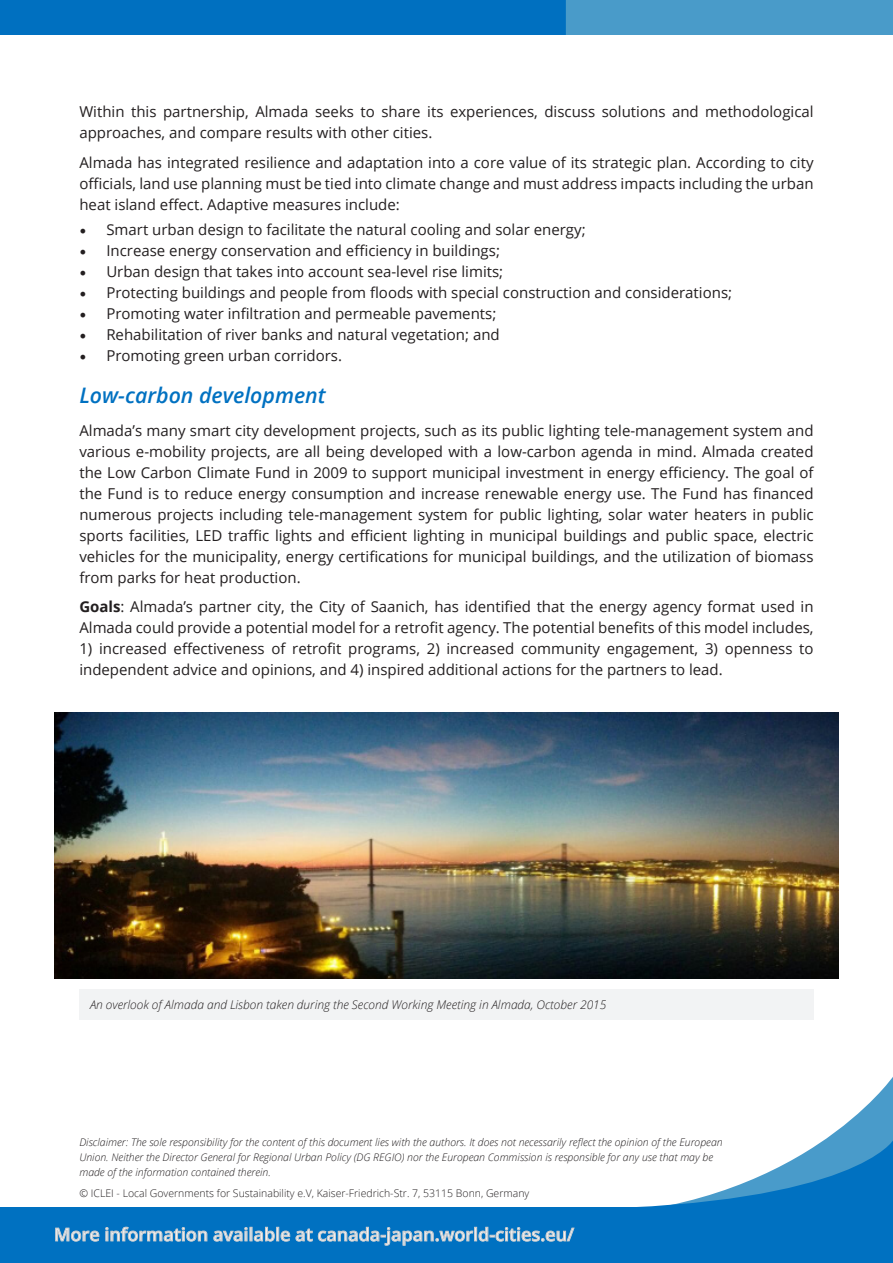
<style>
.page{position:relative;width:893px;height:1263px;background:#fff}
.page>*{position:absolute;margin:0;border:0;box-sizing:border-box;transform-origin:0 0}
.t1{font:italic 600 21.3px "Open Sans";color:#0071c1}
.t2{font:600 18px "Open Sans";color:#f2f3f4}
.t3{font:15px/21px "Open Sans";color:#231f20}
.Box_Text{font:italic 300 12px "Open Sans";color:#231f20}
.t4{font:italic 300 10.5px/15px "Open Sans";color:#231f20}
.t5{font:300 10.5px "Open Sans";color:#231f20}
.s1{font-family:"Minion Pro";font-size:18px}
.s2{font-weight:700}
</style>
<div class="page">
<div style="left:0;top:1208px;width:893px;height:55px;background:#0071c1"></div>
<svg style="left:56px;top:1228px;width:43px;height:13px"></svg>
<svg style="left:106px;top:1227px;width:101px;height:14px"></svg>
<svg style="left:214px;top:1227px;width:76px;height:14px"></svg>
<svg style="left:296px;top:1229px;width:16px;height:12px"></svg>
<svg style="left:318px;top:1227px;width:155px;height:18px"></svg>
<div style="left:474px;top:1227px;width:3px;height:14px;border:1px solid #cbccce"></div>
<svg style="left:479px;top:1227px;width:95px;height:14px"></svg>
<svg style="left:572px;top:1077px;width:321px;height:131px"></svg>
<img style="left:0;top:0;width:893px;height:34px">
<div style="left:79px;top:989px;width:735px;height:31px;background:#f2f3f4"></div>
<img style="left:54px;top:712px;width:785px;height:266px">
<p class="t3" style="left:79px;top:101px;width:736px">Within this partnership, Almada seeks to share its experiences, discuss solutions and methodological approaches, and compare results with other cities.</p>
<p class="t3" style="left:79px;top:152px;width:736px;text-align:justify">Almada has integrated resilience and adaptation into a core value of its strategic plan. According to city officials, land use planning must be tied into climate change and must address impacts including the urban heat island effect. Adaptive measures include:</p>
<p class="t3" style="left:79px;top:219px;width:508px"><span class="s1">•</span> Smart urban design to facilitate the natural cooling and solar energy;</p>
<p class="t3" style="left:79px;top:240px;width:422px"><span class="s1">•</span> Increase energy conservation and efficiency in buildings;</p>
<p class="t3" style="left:79px;top:261px;width:425px"><span class="s1">•</span> Urban design that takes into account sea-level rise limits;</p>
<p class="t3" style="left:79px;top:282px;width:654px"><span class="s1">•</span> Protecting buildings and people from floods with special construction and considerations;</p>
<p class="t3" style="left:79px;top:303px;width:418px"><span class="s1">•</span> Promoting water infiltration and permeable pavements;</p>
<p class="t3" style="left:79px;top:324px;width:422px"><span class="s1">•</span> Rehabilitation of river banks and natural vegetation; and</p>
<p class="t3" style="left:79px;top:345px;width:264px"><span class="s1">•</span> Promoting green urban corridors.</p>
<p class="t1" style="left:79px;top:380px;width:248px">Low-carbon development</p>
<p class="t3" style="left:79px;top:420px;width:736px;text-align:justify">Almada’s many smart city development projects, such as its public lighting tele-management system and various e-mobility projects, are all being developed with a low-carbon agenda in mind. Almada created the Low Carbon Climate Fund in 2009 to support municipal investment in energy efficiency. The goal of the Fund is to reduce energy consumption and increase renewable energy use. The Fund has financed numerous projects including tele-management system for public lighting, solar water heaters in public sports facilities, LED traffic lights and efficient lighting in municipal buildings and public space, electric vehicles for the municipality, energy certifications for municipal buildings, and the utilization of biomass from parks for heat production.</p>
<p class="t3" style="left:79px;top:596px;width:736px"><span class="s2">Goals</span>: Almada’s partner city, the City of Saanich, has identified that the energy agency format used in<br>Almada could provide a potential model for a retrofit agency. The potential benefits of this model includes,</p>
<p class="t3" style="left:79px;top:638px;width:736px">1) increased effectiveness of retrofit programs, 2) increased community engagement, 3) openness to independent advice and opinions, and 4) inspired additional actions for the partners to lead.</p>
<p class="Box_Text" style="left:90px;top:997px;width:518px">An overlook of Almada and Lisbon taken during the Second Working Meeting in Almada, October 2015</p>
<p class="t4" style="left:79px;top:1135px;width:645px">Disclaimer: The sole responsibility for the content of this document lies with the authors. It does not necessarily reflect the opinion of the European<br>Union. Neither the Director General for Regional Urban Policy (DG REGIO) nor the European Commission is responsible for any use that may be made of the information contained therein.</p>
<p class="t5" style="left:79px;top:1186px;width:451px">© ICLEI - Local Governments for Sustainability e.V, Kaiser-Friedrich-Str. 7, 53115 Bonn, Germany</p>
<p class="t2" style="left:54px;top:1222px;width:522px">More information available at canada-japan.world-cities.eu/</p>
</div>
